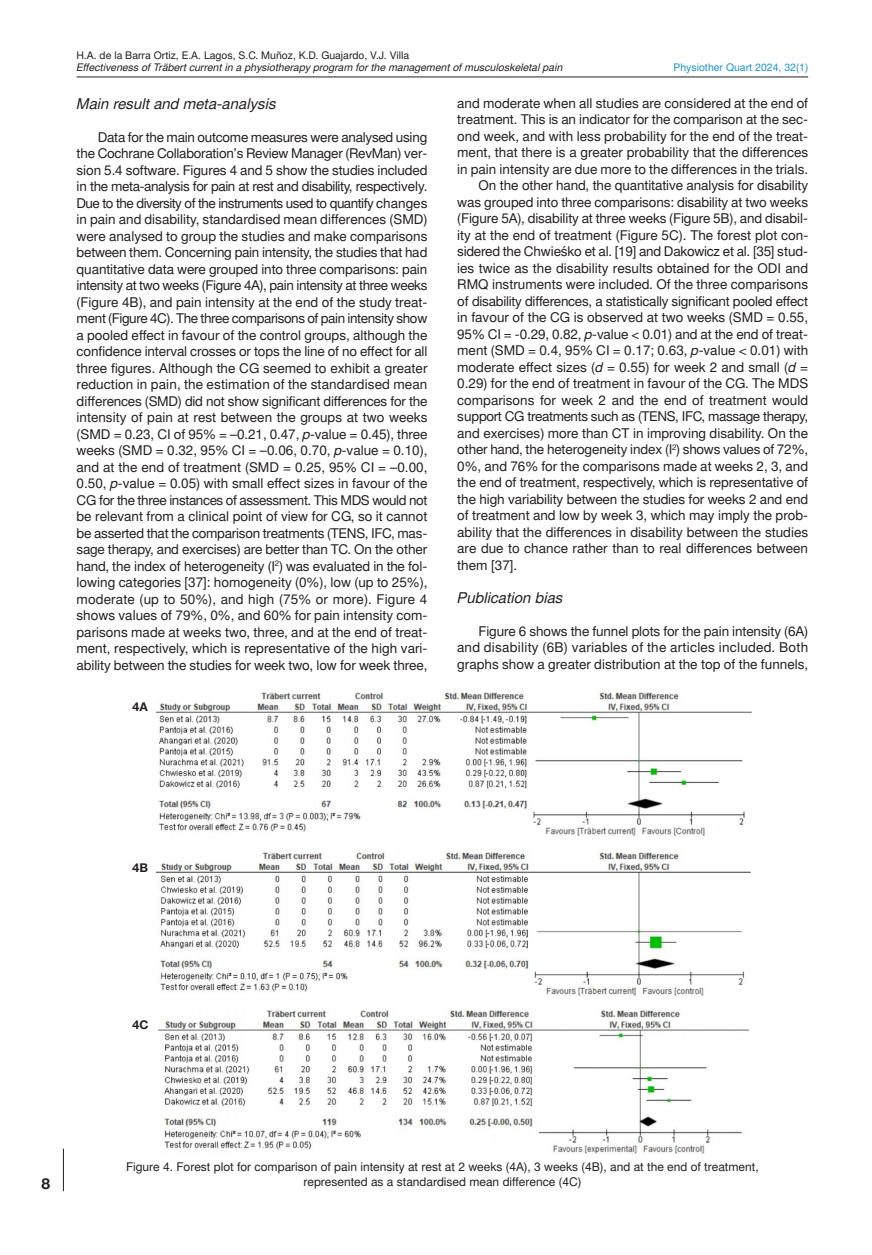
<style>
.page{position:relative;width:872px;height:1255px;background:#fff}
.page>*{position:absolute;margin:0;border:0;box-sizing:border-box;transform-origin:0 0}
.t1{font:italic 15px "Switzer EFN";color:#231f20}
.t2{font:700 15px "Switzer EFN";color:#231f20}
.t3{font:13.5px/16.5px "Switzer EFN";color:#231f20;text-align:justify}
.t4{font:13.5px "Switzer EFN";letter-spacing:-.02em;color:#231f20}
.t5{font:12px/15px "Switzer EFN";color:#231f20;text-align:center}
.t6{font:700 12px "Switzer EFN";color:#231f20}
.t7{font:italic 10.5px "Switzer EFN";color:#231f20}
.t8{font:10.5px "Switzer EFN";color:#231f20}
.t9{font:10.5px "Switzer EFN";color:#1c94d2}
.s1{font-style:italic}
</style>
<div class="page">
<hr style="left:63px;top:1148px;width:1px;height:43px;background:#231f20">
<hr style="left:77px;top:77px;width:731px;height:1px;background:#231f20">
<img style="left:156px;top:692px;width:595px;height:462px">
<p class="t8" style="left:77px;top:49px;width:334px">H.A. de la Barra Ortiz, E.A. Lagos, S.C. Muñoz, K.D. Guajardo, V.J. Villa</p>
<p class="t7" style="left:77px;top:61px;width:488px">Effectiveness of Träbert current in a physiotherapy program for the management of musculoskeletal pain</p>
<p class="t9" style="left:673px;top:61px;width:136px">Physiother Quart 2024, 32(1)</p>
<p class="t1" style="left:77px;top:95px;width:201px">Main result and meta-analysis</p>
<p class="t3" style="left:77px;top:129px;width:352px;text-indent:21px">Data for the main outcome measures were analysed using the Cochrane Collaboration’s Review Manager (RevMan) ver&shy;sion 5.4 software. Figures 4 and 5 show the studies included in the meta-analysis for pain at rest and disability, respectively.<br>Due to the diversity of the instruments used to quantify changes in pain and disability, standardised mean differences (SMD) were analysed to group the studies and make comparisons between them. Concerning pain intensity, the studies that had quantitative data were grouped into three comparisons: pain intensity at two weeks (Figure 4A), pain intensity at three weeks (Figure 4B), and pain intensity at the end of the study treat&shy;ment (Figure 4C). The three comparisons of pain intensity show a pooled effect in favour of the control groups, although the confidence interval crosses or tops the line of no effect for all three figures. Although the CG seemed to exhibit a greater reduction in pain, the estimation of the standardised mean differences (SMD) did not show significant differences for the intensity of pain at rest between the groups at two weeks (SMD = 0.23, CI of 95% = –0.21, 0.47, <span class="s1">p</span>-value = 0.45), three weeks (SMD = 0.32, 95% CI = –0.06, 0.70, <span class="s1">p</span>-value = 0.10), and at the end of treatment (SMD = 0.25, 95% CI = –0.00, 0.50, <span class="s1">p</span>-value = 0.05) with small effect sizes in favour of the CG for the three instances of assessment. This MDS would not be relevant from a clinical point of view for CG, so it cannot be asserted that the comparison treatments (TENS, I FC, mas&shy;sage therapy, and exercises) are better than TC. On the other hand, the index of heterogeneity (I <sup>2</sup>) was evaluated in the fol&shy;lowing categories [37]: homogeneity (0%), low (up to 25%), moderate (up to 50%), and high (75% or more). Figure 4 shows values of 79%, 0%, and 60% for pain intensity com&shy;parisons made at weeks two, three, and at the end of treat&shy;ment, respectively, which is representative of the high vari&shy;ability between the studies for week two, low for week three,</p>
<p class="t6" style="left:132px;top:699px;width:17px">4A</p>
<p class="t3" style="left:457px;top:95px;width:352px">and moderate when all studies are considered at the end of</p>
<p class="t3" style="left:457px;top:111px;width:352px">treatment. This is an indicator for the comparison at the sec-</p>
<p class="t3" style="left:457px;top:128px;width:352px">ond week, and with less probability for the end of the treat-</p>
<p class="t3" style="left:457px;top:144px;width:352px">ment, that there is a greater probability that the differences</p>
<p class="t3" style="left:457px;top:161px;width:352px">in pain intensity are due more to the differences in the trials.</p>
<p class="t3" style="left:478px;top:177px;width:331px">On the other hand, the quantitative analysis for disability</p>
<p class="t3" style="left:457px;top:194px;width:352px">was grouped into three comparisons: disability at two weeks</p>
<p class="t3" style="left:457px;top:210px;width:352px">(Figure 5A), disability at three weeks (Figure 5B), and disabil-</p>
<p class="t3" style="left:457px;top:227px;width:352px">ity at the end of treatment (Figure 5C). The forest plot con-</p>
<p class="t4" style="left:457px;top:243px;width:352px">sidered the Chwieśko et al. [19] and Dakowicz et al. [35] stud-</p>
<p class="t3" style="left:457px;top:260px;width:309px">ies twice as the disability results obtained for the ODI</p>
<p class="t3" style="left:457px;top:260px;width:352px;text-indent:328px">and RMQ instruments were included. Of the three comparisons of disability differences, a statistically significant pooled effect in favour of the CG is observed at two weeks (SMD = 0.55, 95% CI = -0.29, 0.82, <span class="s1">p</span>-value &lt; 0.01) and at the end of treat&shy;ment (SMD = 0.4, 95% CI = 0.17; 0.63, <span class="s1">p</span>-value &lt; 0.01) with moderate effect sizes (<span class="s1">d</span> = 0.55) for week 2 and small (<span class="s1">d</span> = 0.29) for the end of treatment in favour of the CG. The MDS comparisons for week 2 and the end of treatment would support CG treatments such as (TENS, I FC, massage therapy, and exercises) more than CT in improving disability. On the other hand, the heterogeneity index (I <sup>2</sup>) shows values of 72%, 0%, and 76% for the comparisons made at weeks 2, 3, and the end of treatment, respectively, which is representative of the high variability between the studies for weeks 2 and end of treatment and low by week 3, which may imply the prob&shy;ability that the differences in disability between the studies are due to chance rather than to real differences between them [37].</p>
<p class="t1" style="left:457px;top:588px;width:107px">Publication bias</p>
<p class="t3" style="left:457px;top:623px;width:352px;text-indent:21px">Figure 6 shows the funnel plots for the pain intensity (6A) and disability (6B) variables of the articles included. Both graphs show a greater distribution at the top of the funnels,</p>
<p class="t2" style="left:41px;top:1173px;width:11px">8</p>
<p class="t6" style="left:132px;top:859px;width:18px">4B</p>
<p class="t6" style="left:132px;top:1017px;width:18px">4C</p>
<p class="t5" style="left:126px;top:1159px;width:634px">Figure 4. Forest plot for comparison of pain intensity at rest at 2 weeks (4A), 3 weeks (4B), and at the end of treatment, represented as a standardised mean difference (4C)</p>
</div>
